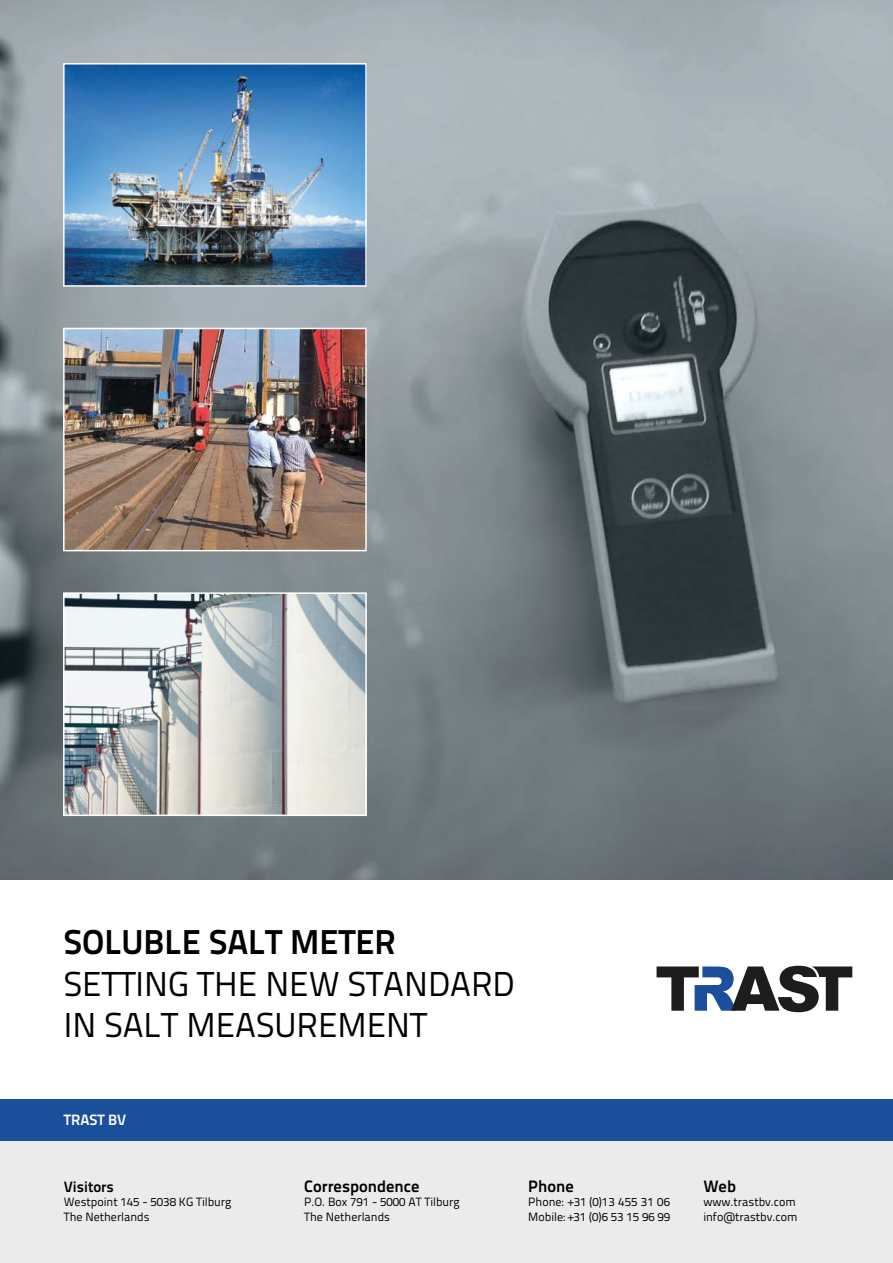
<style>
.page{position:relative;width:893px;height:1263px;background:#fff}
.page>*{position:absolute;margin:0;border:0;box-sizing:border-box;transform-origin:0 0}
.t1{font:34.5px/41.4px "Titillium Text 22 L";color:#000}
.t2{font:700 34.5px "Titillium Text 22 L";color:#000}
.t3{font:700 16.5px "Titillium Text 22 L";color:#000}
.t4{font:700 15px "Titillium Text 22 L";color:#000}
.t5{font:700 15px "Titillium Text 22 L";color:#fff}
.t6{font:12px/14.4px "Titillium Text 22 L";color:#000}
</style>
<div class="page">
<div style="left:0;top:1099px;width:893px;height:42px;background:#1b4f9c"></div>
<div style="left:0;top:1141px;width:893px;height:122px;background:#ebebeb"></div>
<img style="left:0;top:0;width:893px;height:879px">
<img style="left:66px;top:595px;width:298px;height:218px">
<div style="left:63px;top:592px;width:304px;height:224px;border:2px solid #fff"></div>
<img style="left:66px;top:331px;width:298px;height:217px">
<div style="left:63px;top:328px;width:304px;height:223px;border:2px solid #fff"></div>
<img style="left:66px;top:66px;width:298px;height:218px">
<div style="left:63px;top:63px;width:304px;height:224px;border:2px solid #fff"></div>
<svg style="left:657px;top:966px;width:195px;height:46px"></svg>
<h1 class="t2" style="left:64px;top:915px;width:334px">SOLUBLE SALT METER</h1>
<h1 class="t1" style="left:64px;top:961px;width:452px">SETTING THE NEW STANDARD<br>IN SALT MEASUREMENT</h1>
<p class="t5" style="left:64px;top:1108px;width:64px">TRAST BV</p>
<p class="t4" style="left:64px;top:1175px;width:52px">Visitors</p>
<p class="t6" style="left:64px;top:1194px;width:169px">Westpoint 145 - 5038 KG Tilburg<br>The Netherlands</p>
<h2 class="t3" style="left:304px;top:1173px;width:117px">Correspondence</h2>
<p class="t6" style="left:304px;top:1194px;width:157px">P.O. Box 791 - 5000 AT Tilburg<br>The Netherlands</p>
<h2 class="t3" style="left:528px;top:1173px;width:47px">Phone</h2>
<p class="t6" style="left:528px;top:1194px;width:143px">Phone: +31 (0)13 455 31 06<br>Mobile: +31 (0)6 53 15 96 99</p>
<h2 class="t3" style="left:703px;top:1173px;width:34px">Web</h2>
<p class="t6" style="left:703px;top:1194px;width:96px">www.trastbv.com info@trastbv.com</p>
</div>
